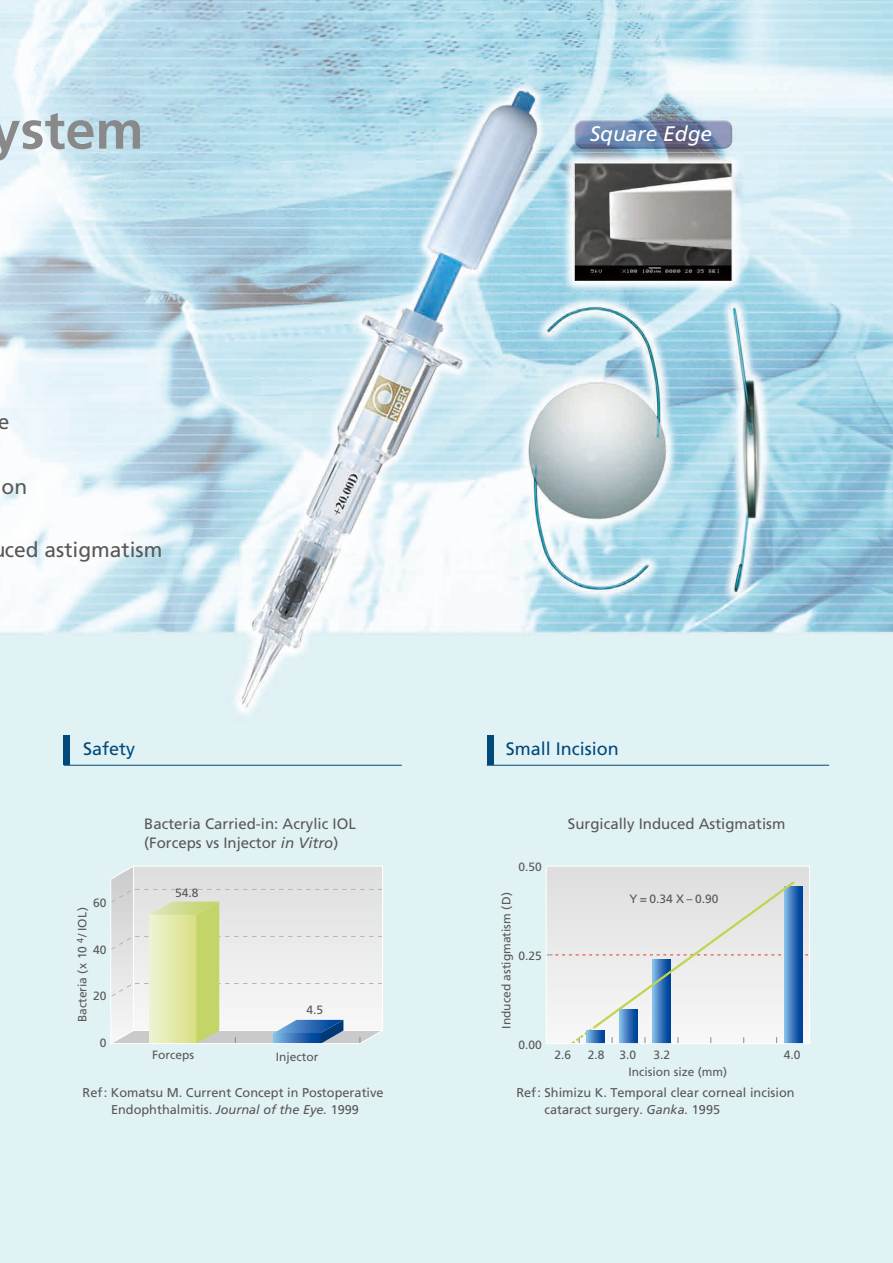
<style>
.page{position:relative;width:893px;height:1263px;background:#fff}
.page>*{position:absolute;margin:0;border:0;box-sizing:border-box;transform-origin:0 0}
.t1{font:700 54px "Frutiger";color:#898989}
.t2{font:21px "Frutiger";color:#595857}
.t3{font:italic 21px "Frutiger";color:#fff}
.t4{font:18px "Frutiger";color:#00497b}
.t5{font:15px "Frutiger";color:#595857}
.t6{font:12.75px/16.5px "Frutiger";color:#595857;text-align:center}
.t7{font:12px "Frutiger";color:#595857}
.s1{font-style:italic}
</style>
<div class="page">
<img style="left:0;top:0;width:893px;height:1263px">
<hr style="left:487px;top:765px;width:342px;height:1px;background:#00497b">
<div style="left:487px;top:735px;width:6px;height:30px;background:#00497b"></div>
<hr style="left:64px;top:765px;width:338px;height:1px;background:#00497b">
<div style="left:64px;top:735px;width:6px;height:30px;background:#00497b"></div>
<svg style="left:110px;top:865px;width:273px;height:179px"></svg>
<div style="left:546px;top:866px;width:264px;height:178px;background:#dededf"></div>
<svg style="left:546px;top:881px;width:264px;height:165px"></svg>
<svg style="left:587px;top:1030px;width:17px;height:12px"></svg>
<div style="left:546px;top:866px;width:264px;height:178px;border:1px solid #fff"></div>
<h1 class="t1" style="left:-10px;top:98px;width:155px">ystem</h1>
<h2 class="t2" style="left:-3px;top:409px;width:13px">e</h2>
<h2 class="t2" style="left:2px;top:474px;width:27px">on</h2>
<h2 class="t2" style="left:5px;top:537px;width:159px">ced astigmatism</h2>
<h3 class="t4" style="left:83px;top:738px;width:54px">Safety</h3>
<h2 class="t3" style="left:590px;top:122px;width:124px">Square Edge</h2>
<h3 class="t4" style="left:506px;top:738px;width:115px">Small Incision</h3>
<p class="t5" style="left:144px;top:815px;width:213px">Bacteria Carried-in: Acrylic IOL</p>
<p class="t5" style="left:568px;top:814px;width:219px">Surgically Induced Astigmatism</p>
<p class="t5" style="left:144px;top:834px;width:196px">(Forceps vs Injector <span class="s1">in Vitro</span>)</p>
<p class="t7" style="left:93px;top:896px;width:15px">60</p>
<p class="t7" style="left:93px;top:942px;width:15px">40</p>
<p class="t7" style="left:93px;top:989px;width:15px">20</p>
<p class="t7" style="left:100px;top:1035px;width:8px">0</p>
<p class="t7" style="left:75px;top:1022px;width:117px;rotate:-90deg">Bacteria (x 10 <sup>4</sup>/ IOL)</p>
<p class="t7" style="left:175px;top:885px;width:25px">54.8</p>
<p class="t7" style="left:306px;top:1003px;width:18px">4.5</p>
<p class="t7" style="left:152px;top:1048px;width:43px">Forceps</p>
<p class="t7" style="left:276px;top:1049px;width:44px">Injector</p>
<p class="t7" style="left:518px;top:860px;width:25px">0.50</p>
<p class="t7" style="left:499px;top:1028px;width:138px;rotate:-90deg">Induced astigmatism (D)</p>
<p class="t7" style="left:518px;top:949px;width:25px">0.25</p>
<p class="t7" style="left:518px;top:1037px;width:25px">0.00</p>
<p class="t7" style="left:554px;top:1048px;width:18px">2.6</p>
<p class="t7" style="left:629px;top:892px;width:90px">Y = 0.34 X – 0.90</p>
<p class="t7" style="left:588px;top:1048px;width:18px">2.8</p>
<p class="t7" style="left:620px;top:1048px;width:18px">3.0</p>
<p class="t7" style="left:654px;top:1048px;width:18px">3.2</p>
<p class="t7" style="left:784px;top:1048px;width:18px">4.0</p>
<p class="t7" style="left:629px;top:1064px;width:100px">Incision size (mm)</p>
<p class="t6" style="left:83px;top:1085px;width:302px">Ref: Komatsu M. Current Concept in Postoperative<br>Endophthalmitis. <span class="s1">Journal of the Eye.</span> 1999</p>
<p class="t6" style="left:544px;top:1085px;width:252px;text-align:left;text-indent:-28px">Ref: Shimizu K. Temporal clear corneal incision cataract surgery. <span class="s1">Ganka.</span> 1995</p>
</div>
